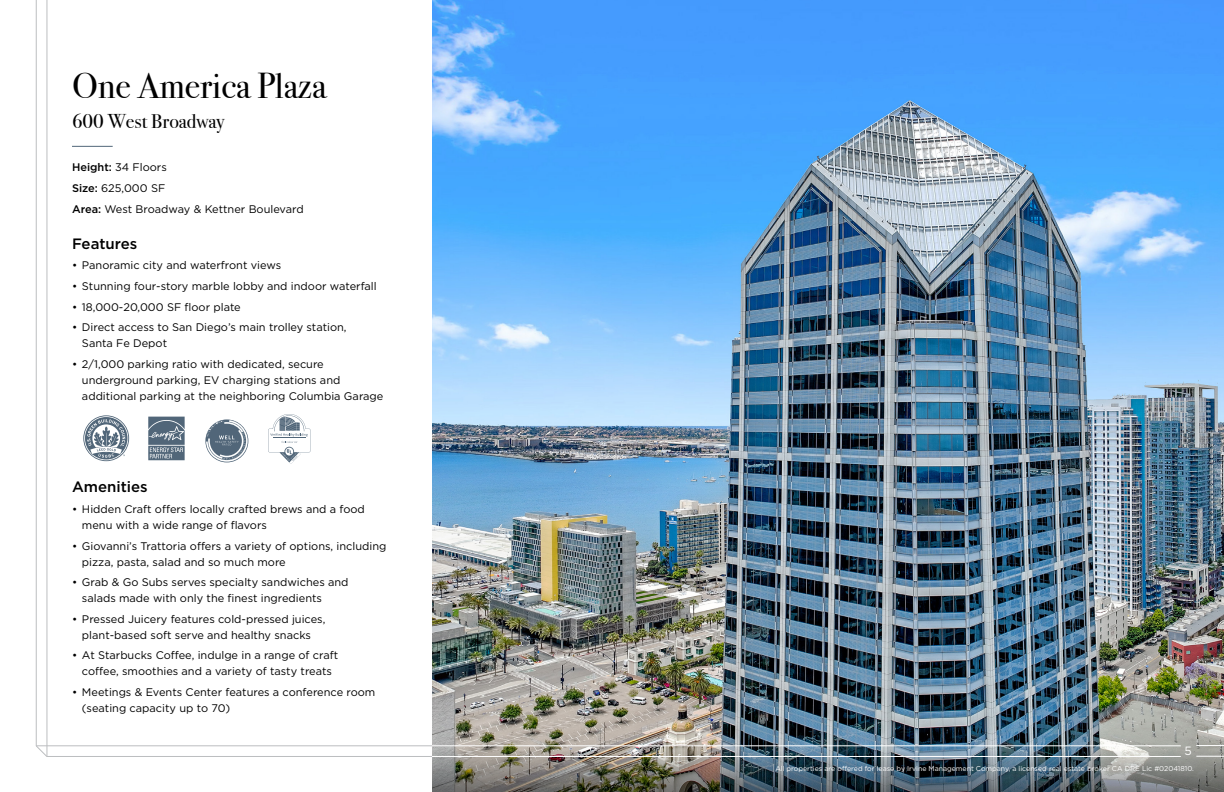
<style>
.page{position:relative;width:1224px;height:792px;background:#fff}
.page>*{position:absolute;margin:0;border:0;box-sizing:border-box;transform-origin:0 0}
.t1{font:36px "Bodoni Svty Two ITCTT";color:#000}
.t2{font:20px "Bodoni Svty Two ITCTT";color:#000}
.t3{font:500 15px "Gotham";color:#000}
.t4{font:12px "Gotham";color:#fff}
.t5{font:11px/16px "Gotham";color:#000}
.t6{font:7px "Gotham";color:#fff}
.s1{font-weight:500}
</style>
<div class="page">
<img style="left:432px;top:0;width:792px;height:721px">
<img style="left:432px;top:721px;width:792px;height:71px">
<hr style="left:72px;top:146px;width:41px;height:1px;background:#516679">
<svg style="left:148px;top:417px;width:37px;height:43px;background:#6f8090"></svg>
<svg style="left:268px;top:414px;width:42px;height:50px"></svg>
<svg style="left:205px;top:419px;width:43px;height:43px"></svg>
<svg style="left:206px;top:420px;width:42px;height:42px"></svg>
<svg style="left:83px;top:415px;width:46px;height:46px"></svg>
<hr style="left:47px;top:756px;width:385px;height:1px;background:#bcbec0">
<svg style="left:35px;top:745px;width:12px;height:12px"></svg>
<hr style="left:36px;top:746px;width:396px;height:1px;background:#bcbec0">
<hr style="left:47px;top:0;width:1px;height:757px;background:#bcbec0">
<hr style="left:36px;top:0;width:1px;height:746px;background:#bcbec0">
<hr style="left:432px;top:756px;width:749px;height:1px;background:#fff">
<hr style="left:432px;top:746px;width:749px;height:1px;background:#fff">
<svg style="left:1196px;top:756px;width:28px;height:1px"></svg>
<svg style="left:1196px;top:745px;width:28px;height:1px"></svg>
<h1 class="t1" style="left:72px;top:57px;width:256px">One America Plaza</h1>
<h2 class="t2" style="left:72px;top:105px;width:154px">600 West Broadway</h2>
<p class="t5" style="left:72px;top:157px;width:233px;line-height:20.5px"><span class="s1">Height:</span> 34 Floors<br><span class="s1">Size:</span> 625,000 SF<br><span class="s1">Area:</span> West Broadway &amp; Kettner Boulevard</p>
<h3 class="t3" style="left:72px;top:234px;width:67px">Features</h3>
<p class="t5" style="left:72px;top:257px;width:211px">• Panoramic city and waterfront views</p>
<p class="t5" style="left:72px;top:278px;width:306px">• Stunning four-story marble lobby and indoor waterfall</p>
<p class="t5" style="left:72px;top:298px;width:170px">• 18,000-20,000 SF floor plate</p>
<p class="t5" style="left:82px;top:319px;width:266px;text-indent:-10px">• Direct access to San Diego’s main trolley station,<br>Santa Fe Depot</p>
<p class="t5" style="left:82px;top:355px;width:303px;text-indent:-10px">• 2/1,000 parking ratio with dedicated, secure underground parking, EV charging stations and additional parking at the neighboring Columbia Garage</p>
<h3 class="t3" style="left:72px;top:477px;width:77px">Amenities</h3>
<p class="t5" style="left:82px;top:501px;width:284px;text-indent:-10px">• Hidden Craft offers locally crafted brews and a food menu with a wide range of flavors</p>
<p class="t5" style="left:82px;top:537px;width:306px;text-indent:-10px">• Giovanni’s Trattoria offers a variety of options, including pizza, pasta, salad and so much more</p>
<p class="t5" style="left:82px;top:574px;width:268px;text-indent:-10px">• Grab &amp; Go Subs serves specialty sandwiches and salads made with only the finest ingredients</p>
<p class="t5" style="left:72px;top:610px;width:255px;text-align:center">• Pressed Juicery features cold-pressed juices, plant-based soft serve and healthy snacks</p>
<p class="t5" style="left:72px;top:647px;width:268px;text-align:center">• At Starbucks Coffee, indulge in a range of craft coffee, smoothies and a variety of tasty treats</p>
<p class="t5" style="left:82px;top:683px;width:295px;text-indent:-10px">• Meetings &amp; Events Center features a conference room (seating capacity up to 70)</p>
<p class="t4" style="left:1184px;top:743px;width:9px">5</p>
<p class="t6" style="left:775px;top:764px;width:420px">All properties are offered for lease by Irvine Management Company, a licensed real estate broker CA DRE Lic #02041810.</p>
</div>
